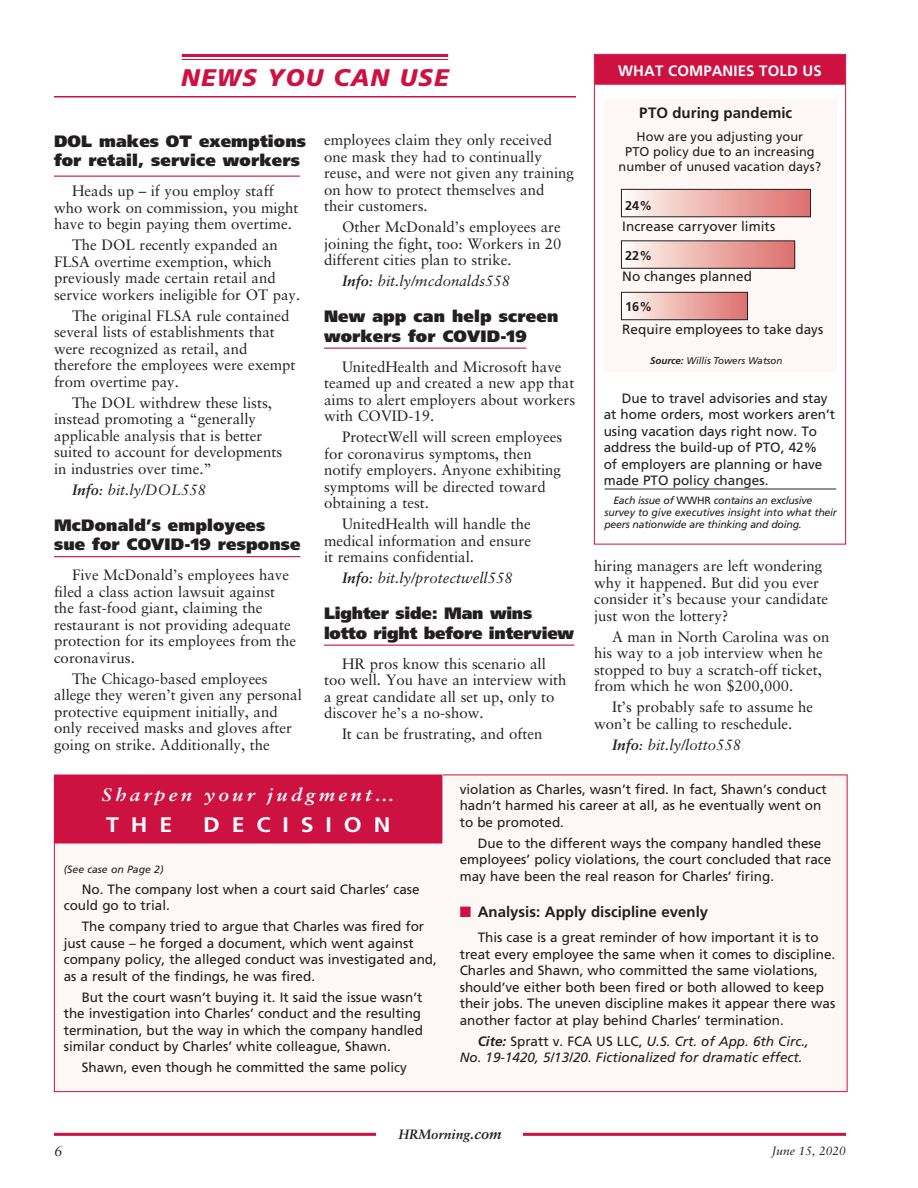
<style>
.page{position:relative;width:918px;height:1188px;background:#fff}
.page>*{position:absolute;margin:0;border:0;box-sizing:border-box;transform-origin:0 0}
.page_head{font:italic 900 24px "Frutiger";letter-spacing:.05em;color:#cd1141}
.t1{font:700 21px "Frutiger";letter-spacing:.515em;color:#fff;scale:1.1 1}
.t2{font:italic 700 18px "Sabon";letter-spacing:.165em;color:#fff;scale:1.1 1}
.Small_headline{font:900 16.5px/19.5px "Frutiger";letter-spacing:.01em;color:#231f20}
.Small_headline-2{font:900 16.5px/19.5px "Frutiger";letter-spacing:-.01em;color:#231f20}
._1___Copy{font:15px/16.5px "Sabon";color:#231f20}
._3a_Copy_source{font:italic 15px "Sabon";color:#231f20}
._6___Sidebar_Head{font:700 15px "Frutiger";color:#231f20}
._6b__Sidebar_Cap{font:700 15px "Frutiger";letter-spacing:.005em;color:#fff}
._4___Sidebar_Copy{font:13.5px/16.5px "Frutiger";color:#231f20}
.Box_Copy{font:13.5px/16.5px "Frutiger";color:#231f20}
._6c_Sidebar_souce{font:italic 13.5px/16.5px "Frutiger";color:#231f20}
.t3{font:italic 700 13.5px "Sabon";color:#231f20}
.t4{font:12.75px/15px "Frutiger";letter-spacing:.01em;color:#231f20;text-align:center}
.t5{font:700 12.75px "Frutiger";color:#231f20}
.t6{font:italic 12px "Sabon";color:#231f20}
.t7{font:italic 10.5px/12px "Frutiger";letter-spacing:-.02em;color:#231f20}
.t8{font:italic 10.5px "Frutiger";color:#231f20}
.t9{font:italic 9.75px "Frutiger";color:#231f20}
.s1{font-weight:700}
.s2{font-style:normal}
.s3{color:#cd1141}
.s4{font-size:15px}
</style>
<div class="page">
<hr style="left:54px;top:176px;width:246px;height:1px;background:#cd1141">
<hr style="left:54px;top:556px;width:246px;height:1px;background:#cd1141">
<hr style="left:324px;top:348px;width:202px;height:1px;background:#cd1141">
<hr style="left:324px;top:645px;width:250px;height:1px;background:#cd1141">
<hr style="left:54px;top:1133px;width:792px;height:3px;background:#cd1141">
<hr style="left:182px;top:54px;width:266px;height:3px;background:#cd1141">
<hr style="left:182px;top:59px;width:266px;height:1px;background:#cd1141">
<hr style="left:54px;top:96px;width:522px;height:2px;background:#cd1141">
<div style="left:54px;top:775px;width:793px;height:317px;background:#fdf7f5"></div>
<div style="left:54px;top:775px;width:388px;height:69px;background:#cd1141"></div>
<div style="left:595px;top:55px;width:250px;height:30px;background:#cd1141"></div>
<div style="left:594px;top:54px;width:252px;height:490px;border:1px solid #cd1141"></div>
<div style="left:604px;top:99px;width:233px;height:273px;background:#fdf7f5"></div>
<svg style="left:635px;top:294px;width:111px;height:24px"></svg>
<div style="left:621px;top:292px;width:127px;height:28px;border:1px solid #231f20"></div>
<svg style="left:640px;top:243px;width:153px;height:24px"></svg>
<div style="left:621px;top:241px;width:174px;height:28px;border:1px solid #231f20"></div>
<svg style="left:642px;top:191px;width:167px;height:24px"></svg>
<div style="left:621px;top:189px;width:190px;height:28px;border:1px solid #231f20"></div>
<hr style="left:605px;top:489px;width:231px;height:1px;background:#231f20">
<div style="left:376px;top:1125px;width:148px;height:18px;background:#fff"></div>
<p class="page_head" style="left:181px;top:63px;width:269px">NEWS YOU CAN USE</p>
<p class="Small_headline" style="left:54px;top:131px;width:253px">DOL makes OT exemptions for retail, service workers</p>
<p class="_1___Copy" style="left:54px;top:182px;width:246px;text-align:center">Heads up – if you employ staff<br>who work on commission, you might have to begin paying them overtime.</p>
<p class="_1___Copy" style="left:54px;top:236px;width:248px;text-indent:18px">The DOL recently expanded an FLSA overtime exemption, which previously made certain retail and service workers ineligible for OT pay.</p>
<p class="_1___Copy" style="left:54px;top:307px;width:243px;text-indent:18px">The original FLSA rule contained several lists of establishments that were recognized as retail, and therefore the employees were exempt from overtime pay.</p>
<p class="_1___Copy" style="left:54px;top:394px;width:230px;text-indent:18px">The DOL withdrew these lists, instead promoting a “generally applicable analysis that is better suited to account for developments in industries over time.”</p>
<p class="_3a_Copy_source" style="left:72px;top:481px;width:136px"><span class="s1">Info</span>: bit.ly/DOL558</p>
<p class="Small_headline" style="left:54px;top:515px;width:248px">McDonald’s employees sue for COVID-19 response</p>
<p class="_1___Copy" style="left:54px;top:566px;width:244px;text-indent:18px">Five McDonald’s employees have filed a class action lawsuit against the fast-food giant, claiming the restaurant is not providing adequate protection for its employees from the coronavirus.</p>
<p class="_1___Copy" style="left:54px;top:670px;width:249px;text-indent:18px">The Chicago-based employees allege they weren’t given any personal protective equipment initially, and only received masks and gloves after going on strike. Additionally, the</p>
<p class="_1___Copy" style="left:324px;top:131px;width:252px">employees claim they only received one mask they had to continually reuse, and were not given any training on how to protect themselves and their customers.</p>
<p class="_1___Copy" style="left:324px;top:218px;width:239px;text-align:justify;text-indent:18px">Other McDonald’s employees are joining the fight, too: Workers in 20 different cities plan to strike.</p>
<p class="_3a_Copy_source" style="left:342px;top:272px;width:170px"><span class="s1">Info</span>: bit.ly/mcdonalds558</p>
<p class="Small_headline" style="left:324px;top:306px;width:236px">New app can help screen workers for COVID-19</p>
<p class="_1___Copy" style="left:324px;top:358px;width:253px;text-indent:18px">UnitedHealth and Microsoft have teamed up and created a new app that aims to alert employers about workers with COVID-19.</p>
<p class="_1___Copy" style="left:324px;top:428px;width:240px;text-indent:18px">ProtectWell will screen employees for coronavirus symptoms, then notify employers. Anyone exhibiting symptoms will be directed toward obtaining a test.</p>
<p class="_1___Copy" style="left:324px;top:515px;width:209px;text-align:justify;text-indent:18px">UnitedHealth will handle the medical information and ensure it remains confidential.</p>
<p class="_3a_Copy_source" style="left:342px;top:569px;width:172px"><span class="s1">Info</span>: bit.ly/protectwell558</p>
<p class="Small_headline-2" style="left:324px;top:603px;width:252px">Lighter side: Man wins lotto right before interview</p>
<p class="_1___Copy" style="left:324px;top:655px;width:244px;text-indent:18px">HR pros know this scenario all too well. You have an interview with a great candidate all set up, only to discover he’s a no-show.</p>
<p class="_1___Copy" style="left:342px;top:725px;width:202px">It can be frustrating, and often</p>
<p class="_6b__Sidebar_Cap" style="left:618px;top:62px;width:205px">WHAT COMPANIES TOLD US</p>
<p class="_6___Sidebar_Head" style="left:639px;top:104px;width:154px">PTO during pandemic</p>
<p class="t4" style="left:619px;top:129px;width:204px">How are you adjusting your<br>PTO policy due to an increasing number of unused vacation days?</p>
<p class="t5" style="left:625px;top:198px;width:28px">24%</p>
<p class="_4___Sidebar_Copy" style="left:622px;top:218px;width:155px">Increase carryover limits</p>
<p class="t5" style="left:625px;top:248px;width:28px">22%</p>
<p class="_4___Sidebar_Copy" style="left:622px;top:268px;width:131px">No changes planned</p>
<p class="t5" style="left:625px;top:299px;width:28px">16%</p>
<p class="_4___Sidebar_Copy" style="left:622px;top:321px;width:203px">Require employees to take days</p>
<p class="t9" style="left:650px;top:355px;width:134px"><span class="s1">Source:</span> Willis Towers Watson</p>
<p class="Box_Copy" style="left:604px;top:390px;width:233px;text-indent:18px">Due to travel advisories and stay at home orders, most workers aren’t using vacation days right now. To address the build-up of PTO, 42%<br>of employers are planning or have made PTO policy changes.</p>
<p class="t7" style="left:604px;top:494px;width:234px;text-indent:9px">Each issue of <span class="s2">WWHR</span> contains an exclusive survey to give executives insight into what their peers nationwide are thinking and doing.</p>
<p class="_1___Copy" style="left:594px;top:557px;width:236px">hiring managers are left wondering why it happened. But did you ever consider it’s because your candidate just won the lottery?</p>
<p class="_1___Copy" style="left:594px;top:628px;width:237px;text-indent:18px">A man in North Carolina was on his way to a job interview when he stopped to buy a scratch-off ticket, from which he won $200,000.</p>
<p class="_1___Copy" style="left:594px;top:698px;width:221px;text-indent:18px">It’s probably safe to assume he won’t be calling to reschedule.</p>
<p class="_3a_Copy_source" style="left:612px;top:736px;width:131px"><span class="s1">Info</span>: bit.ly/lotto558</p>
<p class="t2" style="left:102px;top:784px;width:268px">Sharpen your judgment…</p>
<p class="t1" style="left:106px;top:812px;width:62px">THE</p>
<p class="t1" style="left:203px;top:812px;width:172px">DECISION</p>
<p class="t8" style="left:64px;top:863px;width:101px">(See case on Page 2)</p>
<p class="_4___Sidebar_Copy" style="left:64px;top:881px;width:357px;text-indent:18px">No. The company lost when a court said Charles’ case could go to trial.</p>
<p class="_4___Sidebar_Copy" style="left:64px;top:919px;width:375px;text-indent:18px">The company tried to argue that Charles was fired for just cause – he forged a document, which went against company policy, the alleged conduct was investigated and, as a result of the findings, he was fired.</p>
<p class="_4___Sidebar_Copy" style="left:64px;top:989px;width:361px;text-indent:18px">But the court wasn’t buying it. It said the issue wasn’t the investigation into Charles’ conduct and the resulting termination, but the way in which the company handled similar conduct by Charles’ white colleague, Shawn.</p>
<p class="_4___Sidebar_Copy" style="left:82px;top:1060px;width:327px">Shawn, even though he committed the same policy</p>
<p class="_4___Sidebar_Copy" style="left:460px;top:781px;width:368px">violation as Charles, wasn’t fired. In fact, Shawn’s conduct hadn’t harmed his career at all, as he eventually went on to be promoted.</p>
<p class="_4___Sidebar_Copy" style="left:460px;top:835px;width:373px;text-indent:18px">Due to the different ways the company handled these employees’ policy violations, the court concluded that race may have been the real reason for Charles’ firing.</p>
<p class="_6___Sidebar_Head" style="left:460px;top:903px;width:250px"><span class="s3">■</span> Analysis: Apply discipline evenly</p>
<p class="_4___Sidebar_Copy" style="left:460px;top:929px;width:377px;text-indent:18px">This case is a great reminder of how important it is to treat every employee the same when it comes to discipline.<br>Charles and Shawn, who committed the same violations, should’ve either both been fired or both allowed to keep their jobs. The uneven discipline makes it appear there was another factor at play behind Charles’ termination.</p>
<p class="_6c_Sidebar_souce" style="left:460px;top:1033px;width:351px;text-indent:18px"><span class="s1">Cite:</span> <span class="s2">Spratt v. FCA US LLC,</span> U.S. Crt. of App. 6th Circ.,<br>No. 19-1420, 5/13/20. Fictionalized for dramatic effect.</p>
<p class="t3" style="left:398px;top:1126px;width:105px">HRMorning<span class="s4">.com</span></p>
<p class="_3a_Copy_source" style="left:54px;top:1142px;width:10px">6</p>
<p class="t6" style="left:772px;top:1144px;width:76px">June 15, 2020</p>
</div>
